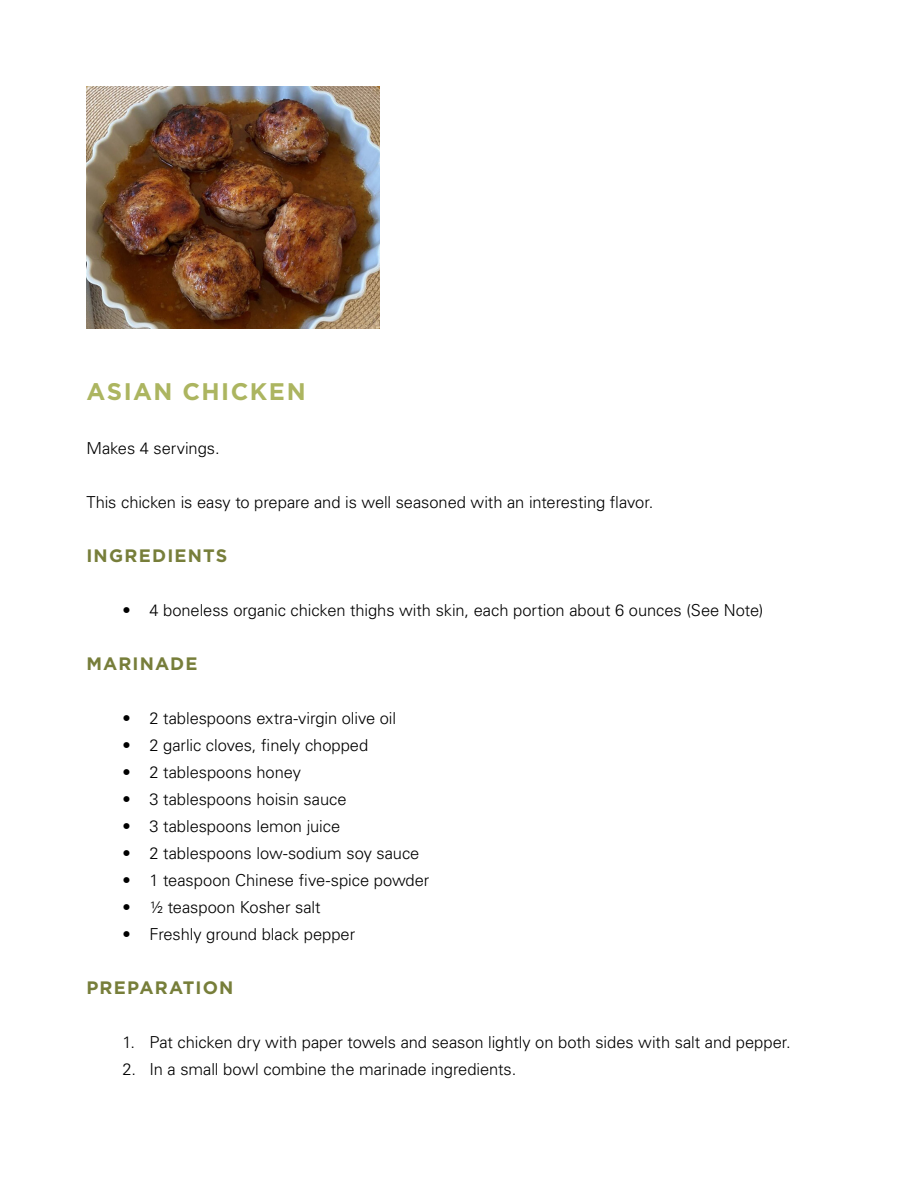
<style>
.page{position:relative;width:918px;height:1188px;background:#fff}
.page>*{position:absolute;margin:0;border:0;box-sizing:border-box;transform-origin:0 0}
.t1{font:700 24px "Gotham";letter-spacing:.06em;color:#acb560}
.t2{font:700 18px "Gotham";letter-spacing:.065em;color:#777e3a}
.t3{font:300 16.5px "Univers";letter-spacing:-.005em;color:#000}
</style>
<div class="page">
<img style="left:86px;top:86px;width:294px;height:243px">
<h1 class="t1" style="left:86px;top:375px;width:221px">ASIAN CHICKEN</h1>
<p class="t3" style="left:86px;top:438px;width:135px">Makes 4 servings.</p>
<p class="t3" style="left:86px;top:492px;width:569px">This chicken is easy to prepare and is well seasoned with an interesting flavor.</p>
<p class="t2" style="left:86px;top:543px;width:143px">INGREDIENTS</p>
<p class="t3" style="left:122px;top:600px;width:643px">• 4 boneless organic chicken thighs with skin, each portion about 6 ounces (See Note)</p>
<p class="t2" style="left:86px;top:651px;width:113px">MARINADE</p>
<p class="t3" style="left:122px;top:708px;width:275px">• 2 tablespoons extra-virgin olive oil</p>
<p class="t3" style="left:122px;top:735px;width:247px">• 2 garlic cloves, finely chopped</p>
<p class="t3" style="left:122px;top:762px;width:180px">• 2 tablespoons honey</p>
<p class="t3" style="left:122px;top:789px;width:226px">• 3 tablespoons hoisin sauce</p>
<p class="t3" style="left:122px;top:816px;width:219px">• 3 tablespoons lemon juice</p>
<p class="t3" style="left:122px;top:843px;width:299px">• 2 tablespoons low-sodium soy sauce</p>
<p class="t3" style="left:122px;top:870px;width:308px">• 1 teaspoon Chinese five-spice powder</p>
<p class="t3" style="left:122px;top:897px;width:200px">• ½ teaspoon Kosher salt</p>
<p class="t3" style="left:122px;top:924px;width:234px">• Freshly ground black pepper</p>
<p class="t2" style="left:86px;top:975px;width:148px">PREPARATION</p>
<p class="t3" style="left:122px;top:1032px;width:670px">1. Pat chicken dry with paper towels and season lightly on both sides with salt and pepper.</p>
<p class="t3" style="left:122px;top:1059px;width:395px">2. In a small bowl combine the marinade ingredients.</p>
</div>
